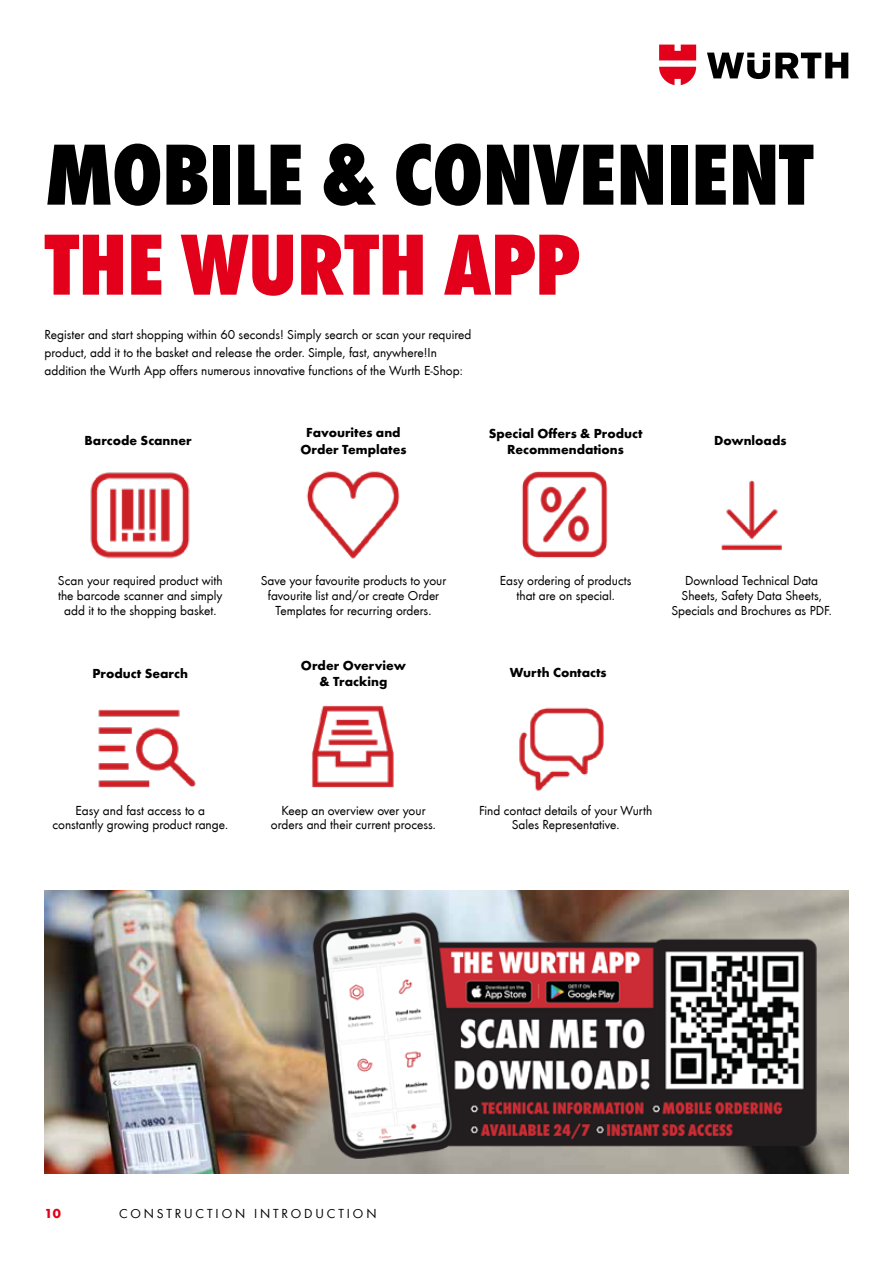
<style>
.page{position:relative;width:893px;height:1263px;background:#fff}
.page>*{position:absolute;margin:0;border:0;box-sizing:border-box;transform-origin:0 0}
.t1{font:800 condensed 90px "Wuerth Global";letter-spacing:-.005em;color:#000}
.t2{font:800 condensed 90px "Wuerth Global";letter-spacing:-.005em;color:#e2001a}
.t3{font:13.5px/15px "Wuerth";color:#000;text-align:center}
.t4{font:700 13.5px/16.2px "Wuerth";color:#000;text-align:center}
.t5{font:13.5px "Wuerth Global";letter-spacing:.21em;color:#000}
.t6{font:700 13.5px "Wuerth Global";color:#e2001a}
</style>
<div class="page">
<svg style="left:707px;top:53px;width:141px;height:26px"></svg>
<svg style="left:659px;top:45px;width:37px;height:40px"></svg>
<img style="left:45px;top:890px;width:803px;height:284px">
<img style="left:289px;top:908px;width:529px;height:251px">
<img style="left:90px;top:472px;width:100px;height:87px">
<img style="left:519px;top:707px;width:85px;height:84px">
<img style="left:721px;top:480px;width:61px;height:71px">
<img style="left:306px;top:471px;width:94px;height:88px">
<img style="left:312px;top:705px;width:82px;height:83px">
<img style="left:98px;top:709px;width:98px;height:79px">
<img style="left:522px;top:471px;width:86px;height:87px">
<h1 class="t1" style="left:45px;top:121px;width:770px">MOBILE &amp; CONVENIENT</h1>
<h1 class="t2" style="left:45px;top:211px;width:537px">THE WURTH APP</h1>
<p class="t3" style="left:45px;top:325px;width:428px;line-height:18px;text-align:left">Register and start shopping within 60 seconds! Simply search or scan your required product, add it to the basket and release the order. Simple, fast, anywhere!In addition the Wurth App offers numerous innovative functions of the Wurth E-Shop:</p>
<p class="t4" style="left:85px;top:432px;width:109px">Barcode Scanner</p>
<p class="t4" style="left:300px;top:424px;width:108px">Favourites and<br>Order Templates</p>
<p class="t4" style="left:489px;top:424px;width:155px">Special Offers &amp; Product<br>Recommendations</p>
<p class="t4" style="left:714px;top:432px;width:74px">Downloads</p>
<p class="t3" style="left:58px;top:572px;width:166px">Scan your required product with the barcode scanner and simply add it to the shopping basket.</p>
<p class="t3" style="left:261px;top:572px;width:187px">Save your favourite products to your favourite list and/or create Order<br>Templates for recurring orders.</p>
<p class="t3" style="left:500px;top:572px;width:133px">Easy ordering of products that are on special.</p>
<p class="t3" style="left:671px;top:572px;width:162px">Download Technical Data<br>Sheets, Safety Data Sheets,<br>Specials and Brochures as PDF.</p>
<p class="t4" style="left:93px;top:664px;width:97px">Product Search</p>
<p class="t4" style="left:301px;top:656px;width:106px">Order Overview &amp; Tracking</p>
<p class="t4" style="left:510px;top:664px;width:98px">Wurth Contacts</p>
<p class="t3" style="left:52px;top:802px;width:177px">Easy and fast access to a constantly growing product range.</p>
<p class="t3" style="left:271px;top:802px;width:166px">Keep an overview over your orders and their current process.</p>
<p class="t3" style="left:479px;top:802px;width:175px">Find contact details of your Wurth<br>Sales Representative.</p>
<p class="t6" style="left:45px;top:1206px;width:18px">10</p>
<p class="t5" style="left:119px;top:1206px;width:259px">CONSTRUCTION INTRODUCTION</p>
</div>
